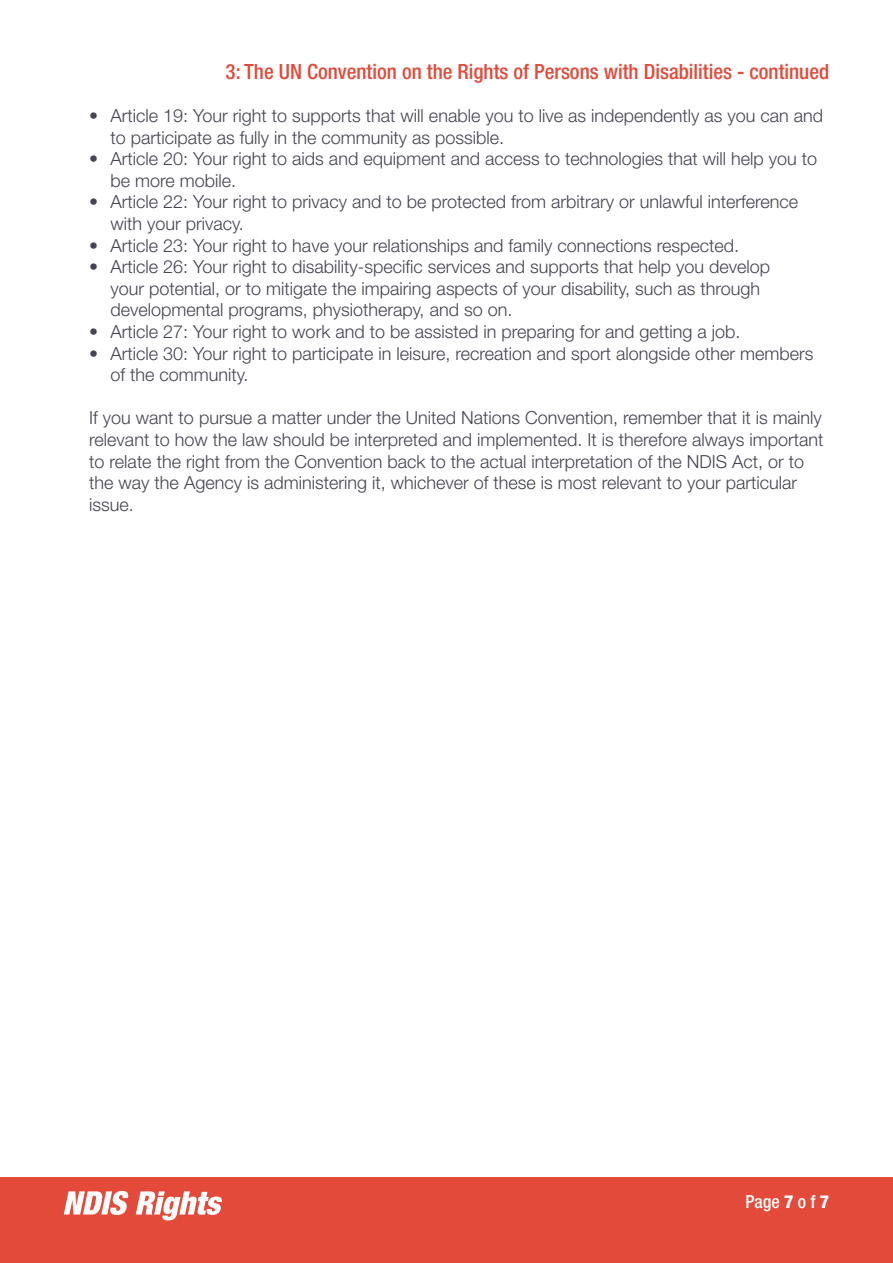
<style>
.page{position:relative;width:893px;height:1263px;background:#fff}
.page>*{position:absolute;margin:0;border:0;box-sizing:border-box;transform-origin:0 0}
.t1{font:500 condensed 21px "Helvetica Neue LT Pro";color:#e34a3a}
.t2{font:300 18px/21.6px "Helvetica Neue LT Pro";color:#444450}
.t3{font:500 condensed 18px "Helvetica Neue LT Pro";color:#fff}
.s1{font-weight:800}
</style>
<div class="page">
<div style="left:0;top:1177px;width:893px;height:86px;background:#e34a3a"></div>
<svg style="left:64px;top:1191px;width:65px;height:24px"></svg>
<svg style="left:136px;top:1191px;width:86px;height:29px"></svg>
<p class="t1" style="left:226px;top:59px;width:605px">3: The UN Convention on the Rights of Persons with Disabilities - continued</p>
<p class="t2" style="left:111px;top:104px;width:714px;text-indent:-21px">• Article 19: Your right to supports that will enable you to live as independently as you can and to participate as fully in the community as possible.</p>
<p class="t2" style="left:111px;top:148px;width:708px;text-indent:-21px">• Article 20: Your right to aids and equipment and access to technologies that will help you to be more mobile.</p>
<p class="t2" style="left:111px;top:191px;width:689px;text-indent:-21px">• Article 22: Your right to privacy and to be protected from arbitrary or unlawful interference with your privacy.</p>
<p class="t2" style="left:89px;top:234px;width:651px">• Article 23: Your right to have your relationships and family connections respected.</p>
<p class="t2" style="left:111px;top:256px;width:661px;text-indent:-21px">• Article 26: Your right to disability-specific services and supports that help you develop your potential, or to mitigate the impairing aspects of your disability, such as through developmental programs, physiotherapy, and so on.</p>
<p class="t2" style="left:89px;top:320px;width:653px">• Article 27: Your right to work and to be assisted in preparing for and getting a job.</p>
<p class="t2" style="left:111px;top:342px;width:704px;text-indent:-21px">• Article 30: Your right to participate in leisure, recreation and sport alongside other members of the community.</p>
<p class="t2" style="left:89px;top:407px;width:736px">If you want to pursue a matter under the United Nations Convention, remember that it is mainly relevant to how the law should be interpreted and implemented. It is therefore always important to relate the right from the Convention back to the actual interpretation of the NDIS Act, or to the way the Agency is administering it, whichever of these is most relevant to your particular issue.</p>
<p class="t3" style="left:745px;top:1190px;width:85px">Page <span class="s1">7</span> o f <span class="s1">7</span></p>
</div>
